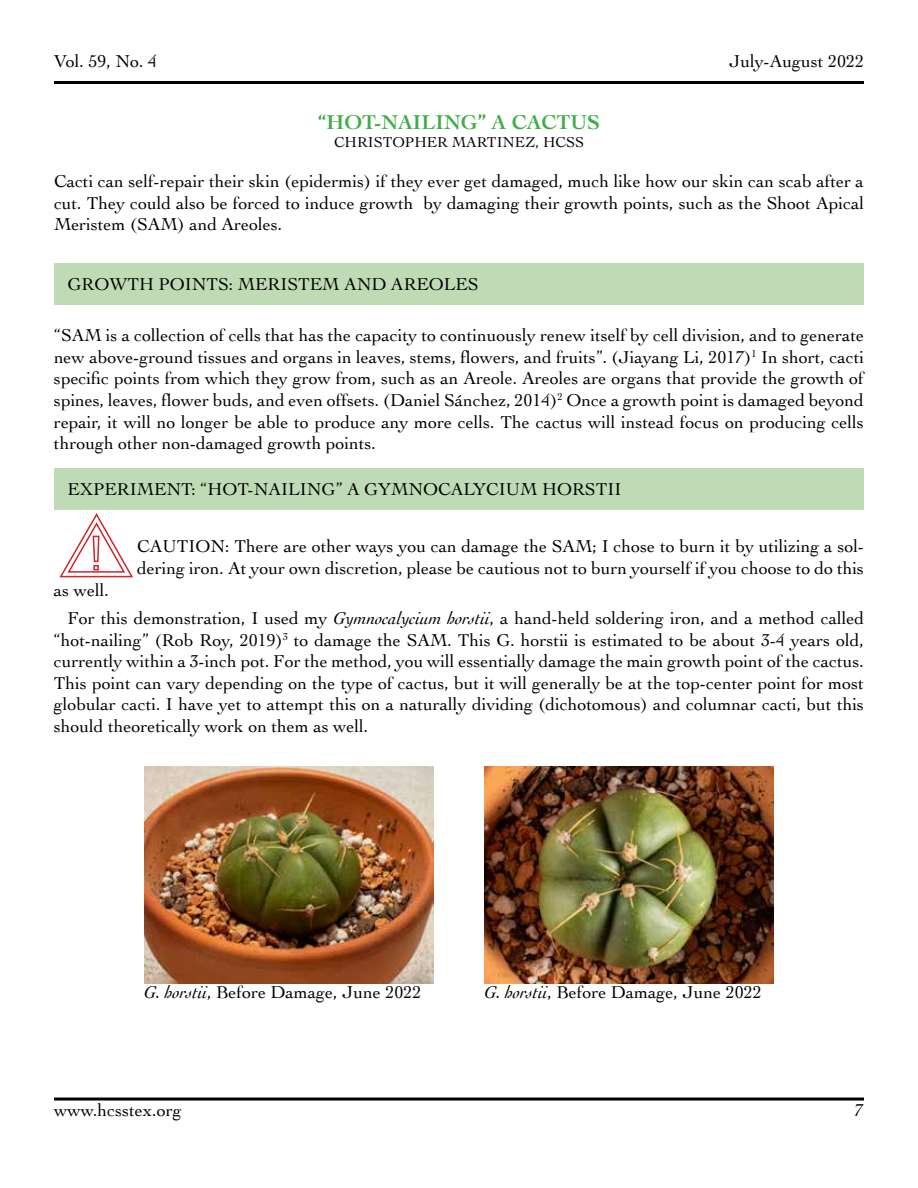
<style>
.page{position:relative;width:918px;height:1188px;background:#fff}
.page>*{position:absolute;margin:0;border:0;box-sizing:border-box;transform-origin:0 0}
.t1{font:700 21px "Cochin";color:#41ad49}
.t2{font:18px/21.6px "Cochin";color:#000;text-align:justify}
.t3{font:15px "Cochin";color:#000}
.s1{font-style:italic}
</style>
<div class="page">
<hr style="left:54px;top:1098px;width:810px;height:3px;background:#000">
<hr style="left:54px;top:81px;width:810px;height:3px;background:#000">
<div style="left:54px;top:263px;width:810px;height:41px;background:#bfdbb5"></div>
<div style="left:54px;top:469px;width:810px;height:41px;background:#bfdbb5"></div>
<svg style="left:59px;top:513px;width:74px;height:65px"></svg>
<img style="left:144px;top:766px;width:290px;height:217px">
<img style="left:484px;top:766px;width:290px;height:217px">
<p class="t2" style="left:54px;top:50px;width:105px">Vol. 59, No. 4</p>
<p class="t2" style="left:729px;top:50px;width:136px">July-August 2022</p>
<p class="t1" style="left:318px;top:108px;width:283px">“HOT-NAILING” A CACTUS</p>
<p class="t3" style="left:334px;top:132px;width:251px">CHRISTOPHER MARTINEZ, HCSS</p>
<p class="t2" style="left:54px;top:170px;width:812px">Cacti can self-repair their skin (epidermis) if they ever get damaged, much like how our skin can scab after a cut. They could also be forced to induce growth by damaging their growth points, such as the Shoot Apical Meristem (SAM) and Areoles.</p>
<p class="t2" style="left:68px;top:272px;width:413px">GROWTH POINTS: MERISTEM AND AREOLES</p>
<p class="t2" style="left:54px;top:324px;width:812px">“SAM is a collection of cells that has the capacity to continuously renew itself by cell division, and to generate new above-ground tissues and organs in leaves, stems, flowers, and fruits”. (Jiayang Li, 2017)<sup>1</sup> In short, cacti specific points from which they grow from, such as an Areole. Areoles are organs that provide the growth of spines, leaves, flower buds, and even offsets. (Daniel Sánchez, 2014)<sup>2</sup> Once a growth point is damaged beyond repair, it will no longer be able to produce any more cells. The cactus will instead focus on producing cells through other non-damaged growth points.</p>
<p class="t2" style="left:68px;top:478px;width:555px">EXPERIMENT: “HOT-NAILING” A GYMNOCALYCIUM HORSTII</p>
<p class="t2" style="left:137px;top:535px;width:728px">CAUTION: There are other ways you can damage the SAM; I chose to burn it by utilizing a sol&shy;dering iron. At your own discretion, please be cautious not to burn yourself if you choose to do this</p>
<p class="t2" style="left:67px;top:575px;width:798px;line-height:28.3px;text-indent:-14px">as well.<br>For this demonstration, I used my <span class="s1">Gymnocalycium horstii</span>, a hand-held soldering iron, and a method called</p>
<p class="t2" style="left:54px;top:628px;width:812px">“hot-nailing” (Rob Roy, 2019)<sup>3</sup> to damage the SAM. This G. horstii is estimated to be about 3-4 years old, currently within a 3-inch pot. For the method, you will essentially damage the main growth point of the cactus.<br>This point can vary depending on the type of cactus, but it will generally be at the top-center point for most globular cacti. I have yet to attempt this on a naturally dividing (dichotomous) and columnar cacti, but this should theoretically work on them as well.</p>
<p class="t2" style="left:144px;top:980px;width:279px"><span class="s1">G. horstii</span>, Before Damage, June 2022</p>
<p class="t2" style="left:484px;top:980px;width:279px"><span class="s1">G. horstii</span>, Before Damage, June 2022</p>
<p class="t2" style="left:54px;top:1099px;width:129px">www.hcsstex.org</p>
<p class="t2" style="left:855px;top:1099px;width:10px">7</p>
</div>
